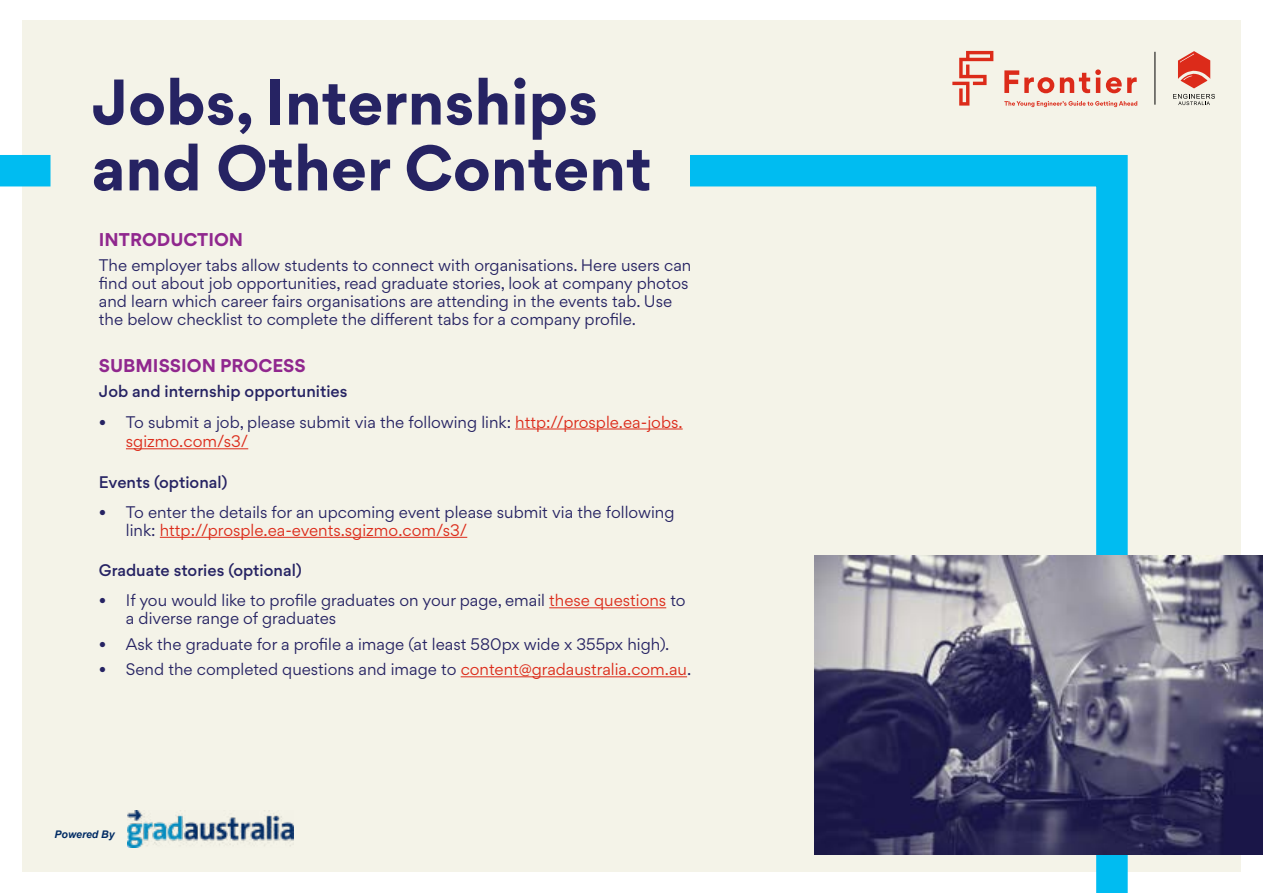
<style>
.page{position:relative;width:1263px;height:893px;background:#fff}
.page>*{position:absolute;margin:0;border:0;box-sizing:border-box;transform-origin:0 0}
.t1{font:700 57.45px/65.8px "Gordita";color:#262363}
.t2{font:700 16.5px "Gordita";color:#90278e}
.t3{font:15px/18px "Gordita";color:#262363}
.t4{font:500 15px "Gordita";color:#262363}
.t5{font:italic 700 10.5px "Arial";color:#002b64}
.s1{color:#dc2b1a}
</style>
<div class="page">
<div style="left:22px;top:21px;width:1219px;height:851px;background:#f4f3e8"></div>
<svg style="left:658px;top:155px;width:485px;height:738px"></svg>
<div style="left:0;top:155px;width:51px;height:31px;background:#00bcf1"></div>
<svg style="left:1004px;top:101px;width:133px;height:6px"></svg>
<svg style="left:952px;top:51px;width:41px;height:55px"></svg>
<svg style="left:1004px;top:70px;width:50px;height:23px"></svg>
<svg style="left:1060px;top:69px;width:77px;height:24px"></svg>
<hr style="left:1155px;top:52px;width:1px;height:53px;background:#000">
<svg style="left:1173px;top:94px;width:42px;height:11px"></svg>
<svg style="left:1178px;top:51px;width:32px;height:37px"></svg>
<img style="left:814px;top:555px;width:449px;height:299px">
<hr style="left:515px;top:429px;width:168px;height:1px;background:#dc2b1a">
<hr style="left:126px;top:448px;width:122px;height:1px;background:#dc2b1a">
<hr style="left:160px;top:537px;width:307px;height:1px;background:#dc2b1a">
<hr style="left:549px;top:607px;width:117px;height:1px;background:#dc2b1a">
<hr style="left:461px;top:676px;width:226px;height:1px;background:#dc2b1a">
<img style="left:128px;top:810px;width:166px;height:37px">
<h1 class="t1" style="left:92px;top:68px;width:562px">Jobs, Internships and Other Content</h1>
<p class="t2" style="left:99px;top:226px;width:146px">INTRODUCTION</p>
<p class="t3" style="left:99px;top:256px;width:594px">The employer tabs allow students to connect with organisations. Here users can find out about job opportunities, read graduate stories, look at company photos and learn which career fairs organisations are attending in the events tab. Use the below checklist to complete the different tabs for a company profile.</p>
<p class="t2" style="left:99px;top:352px;width:208px">SUBMISSION PROCESS</p>
<p class="t4" style="left:99px;top:380px;width:250px">Job and internship opportunities</p>
<p class="t3" style="left:126px;top:411px;width:558px;line-height:19.8px;text-indent:-27px">• To submit a job, please submit via the following link: <span class="s1">http://prosple.ea-jobs. sgizmo.com/s3/</span></p>
<p class="t4" style="left:99px;top:471px;width:130px">Events (optional)</p>
<p class="t3" style="left:126px;top:503px;width:550px;text-indent:-27px">• To enter the details for an upcoming event please submit via the following link: <span class="s1">http://prosple.ea-events.sgizmo.com/s3/</span></p>
<p class="t4" style="left:99px;top:559px;width:204px">Graduate stories (optional)</p>
<p class="t3" style="left:126px;top:591px;width:561px;text-indent:-27px">• If you would like to profile graduates on your page, email <span class="s1">these questions</span> to a diverse range of graduates</p>
<p class="t3" style="left:99px;top:635px;width:572px">• Ask the graduate for a profile a image (at least 580px wide x 355px high).</p>
<p class="t3" style="left:99px;top:660px;width:594px">• Send the completed questions and image to <span class="s1">content@gradaustralia.com.au</span>.</p>
<p class="t5" style="left:55px;top:827px;width:62px">Powered By</p>
</div>
